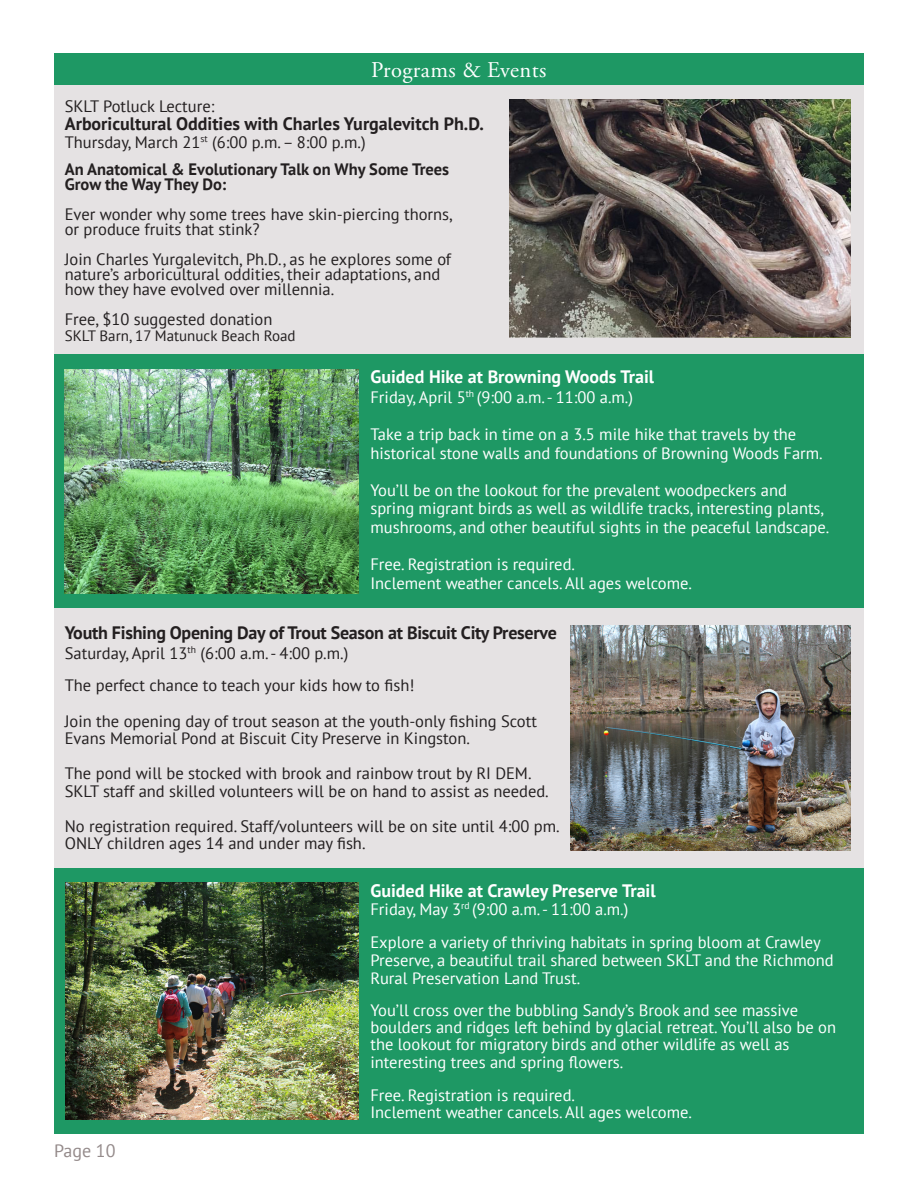
<style>
.page{position:relative;width:918px;height:1188px;background:#fff}
.page>*{position:absolute;margin:0;border:0;box-sizing:border-box;transform-origin:0 0}
.t1{font:22.5px "Adobe Garamond Pro";color:#fff}
.t2{font:700 18px "PT Sans";letter-spacing:-.015em;color:#231f20}
.t3{font:700 18px "PT Sans";color:#fff}
.t4{font:18px "PT Sans";color:#948a8a}
.t5{font:16.5px/18.6px "PT Sans";color:#fff}
.t6{font:16.5px/15px "PT Sans";color:#231f20}
.t7{font:700 16.5px/15px "PT Sans";color:#231f20}
.t8{font:15px "PT Sans";color:#231f20}
</style>
<div class="page">
<div style="left:54px;top:608px;width:809px;height:260px;background:#e5e2e3"></div>
<div style="left:54px;top:354px;width:809px;height:254px;background:#1e9864"></div>
<div style="left:54px;top:56px;width:809px;height:298px;background:#e5e2e3"></div>
<div style="left:54px;top:868px;width:809px;height:266px;background:#1e9864"></div>
<div style="left:54px;top:53px;width:810px;height:31px;background:#1e9864"></div>
<img style="left:510px;top:99px;width:340px;height:238px">
<img style="left:65px;top:369px;width:293px;height:225px">
<img style="left:570px;top:626px;width:280px;height:224px">
<img style="left:66px;top:883px;width:292px;height:237px">
<p class="t1" style="left:371px;top:56px;width:177px">Programs &amp; Events</p>
<p class="t6" style="left:65px;top:98px;width:151px">SKLT Potluck Lecture:</p>
<p class="t2" style="left:65px;top:112px;width:421px">Arboricultural Oddities with Charles Yurgalevitch Ph.D.</p>
<p class="t6" style="left:65px;top:134px;width:302px">Thursday, March 21<sup>st</sup> (6:00 p.m. – 8:00 p.m.)</p>
<p class="t7" style="left:65px;top:161px;width:386px">An Anatomical &amp; Evolutionary Talk on Why Some Trees<br>Grow the Way They Do:</p>
<p class="t6" style="left:65px;top:206px;width:390px">Ever wonder why some trees have skin-piercing thorns, or produce fruits that stink?</p>
<p class="t6" style="left:65px;top:251px;width:388px">Join Charles Yurgalevitch, Ph.D., as he explores some of nature’s arboricultural oddities, their adaptations, and how they have evolved over millennia.</p>
<p class="t6" style="left:65px;top:311px;width:209px">Free, $10 suggested donation</p>
<p class="t8" style="left:65px;top:326px;width:232px">SKLT Barn, 17 Matunuck Beach Road</p>
<p class="t3" style="left:370px;top:365px;width:285px">Guided Hike at Browning Woods Trail</p>
<p class="t5" style="left:370px;top:387px;width:264px">Friday, April 5<sup>th</sup> (9:00 a.m. - 11:00 a.m.)</p>
<p class="t5" style="left:370px;top:424px;width:454px">Take a trip back in time on a 3.5 mile hike that travels by the historical stone walls and foundations of Browning Woods Farm.</p>
<p class="t5" style="left:370px;top:480px;width:460px">You’ll be on the lookout for the prevalent woodpeckers and spring migrant birds as well as wildlife tracks, interesting plants, mushrooms, and other beautiful sights in the peaceful landscape.</p>
<p class="t5" style="left:370px;top:555px;width:323px">Free. Registration is required.<br>Inclement weather cancels. All ages welcome.</p>
<p class="t2" style="left:65px;top:621px;width:494px">Youth Fishing Opening Day of Trout Season at Biscuit City Preserve</p>
<p class="t6" style="left:65px;top:645px;width:285px">Saturday, April 13<sup>th</sup> (6:00 a.m. - 4:00 p.m.)</p>
<p class="t6" style="left:65px;top:678px;width:351px">The perfect chance to teach your kids how to fish!</p>
<p class="t6" style="left:65px;top:712px;width:474px;line-height:17.5px">Join the opening day of trout season at the youth-only fishing Scott<br>Evans Memorial Pond at Biscuit City Preserve in Kingston.</p>
<p class="t6" style="left:65px;top:764px;width:486px;line-height:17.5px">The pond will be stocked with brook and rainbow trout by RI DEM.<br>SKLT staff and skilled volunteers will be on hand to assist as needed.</p>
<p class="t6" style="left:65px;top:817px;width:496px;line-height:17.5px">No registration required. Staff/volunteers will be on site until 4:00 pm.<br>ONLY children ages 14 and under may fish.</p>
<p class="t3" style="left:370px;top:878px;width:287px">Guided Hike at Crawley Preserve Trail</p>
<p class="t5" style="left:370px;top:899px;width:260px">Friday, May 3<sup>rd</sup> (9:00 a.m. - 11:00 a.m.)</p>
<p class="t5" style="left:370px;top:932px;width:465px;line-height:18px">Explore a variety of thriving habitats in spring bloom at Crawley<br>Preserve, a beautiful trail shared between SKLT and the Richmond<br>Rural Preservation Land Trust.</p>
<p class="t5" style="left:370px;top:1001px;width:467px;line-height:17.5px">You’ll cross over the bubbling Sandy’s Brook and see massive boulders and ridges left behind by glacial retreat. You’ll also be on the lookout for migratory birds and other wildlife as well as interesting trees and spring flowers.</p>
<p class="t5" style="left:370px;top:1086px;width:323px;line-height:17.2px">Free. Registration is required.<br>Inclement weather cancels. All ages welcome.</p>
<p class="t4" style="left:54px;top:1139px;width:63px">Page 10</p>
</div>
